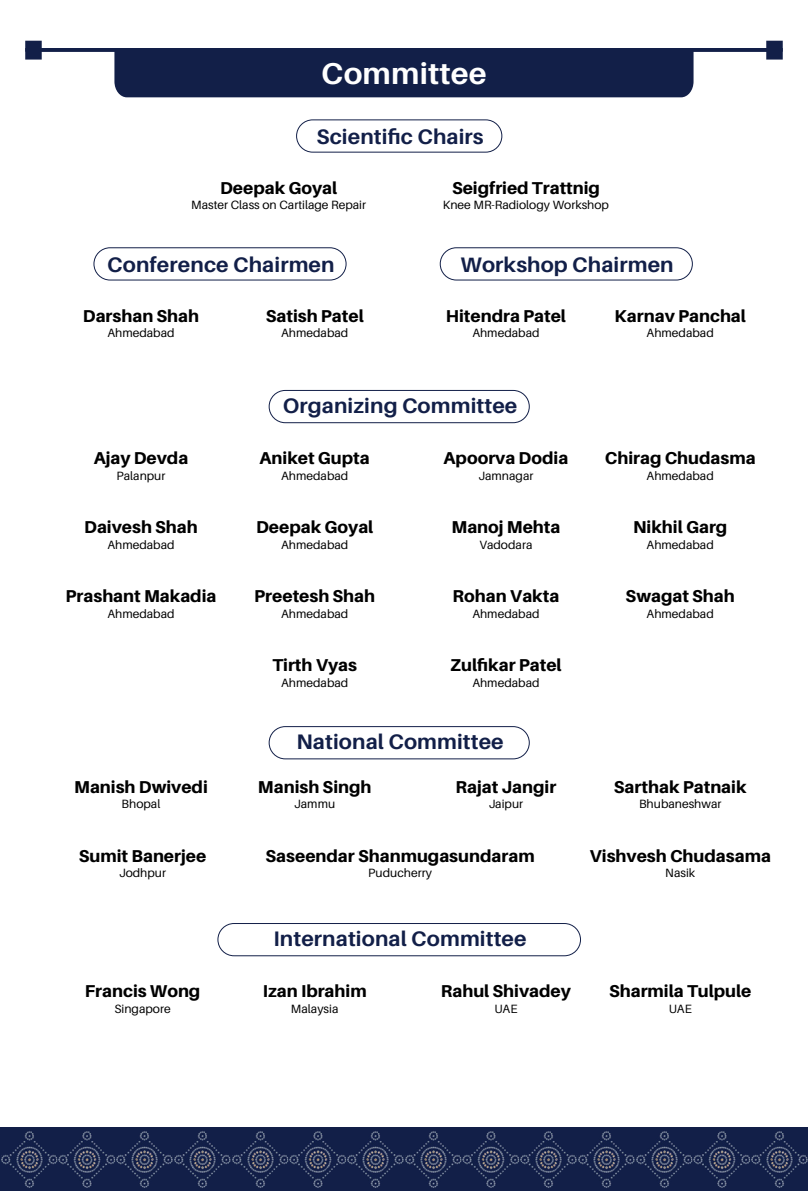
<style>
.page{position:relative;width:808px;height:1191px;background:#fff}
.page>*{position:absolute;margin:0;border:0;box-sizing:border-box;transform-origin:0 0}
.t1{font:700 30px "Aileron";letter-spacing:.005em;color:#fff}
.t2{font:700 21px "Aileron";letter-spacing:.005em;color:#121f48}
.t3{font:800 17.1px "Aileron";color:#000}
.t4{font:12px "Aileron";color:#000}
</style>
<div class="page">
<svg style="left:25px;top:41px;width:758px;height:56px"></svg>
<div style="left:0;top:1127px;width:808px;height:64px;background:#121f48"></div>
<img style="left:1px;top:1131px;width:807px;height:57px">
<div style="left:296px;top:119px;width:206px;height:33px;border:1px solid #121f48;border-radius:16px"></div>
<div style="left:269px;top:390px;width:261px;height:33px;border:1px solid #121f48;border-radius:16px"></div>
<div style="left:269px;top:726px;width:261px;height:33px;border:1px solid #121f48;border-radius:16px"></div>
<div style="left:218px;top:923px;width:363px;height:33px;border:1px solid #121f48;border-radius:16px"></div>
<div style="left:94px;top:247px;width:252px;height:33px;border:1px solid #121f48;border-radius:16px"></div>
<div style="left:440px;top:247px;width:253px;height:33px;border:1px solid #121f48;border-radius:16px"></div>
<h1 class="t1" style="left:321px;top:57px;width:167px">Committee</h1>
<p class="t2" style="left:316px;top:125px;width:169px">Scientific Chairs</p>
<p class="t3" style="left:220px;top:178px;width:119px">Deepak Goyal</p>
<p class="t4" style="left:191px;top:199px;width:176px">Master Class on Cartilage Repair</p>
<p class="t3" style="left:452px;top:178px;width:150px">Seigfried Trattnig</p>
<p class="t4" style="left:443px;top:199px;width:168px">Knee MR-Radiology Workshop</p>
<p class="t2" style="left:107px;top:252px;width:229px">Conference Chairmen</p>
<p class="t2" style="left:461px;top:252px;width:215px">Workshop Chairmen</p>
<p class="t3" style="left:83px;top:306px;width:118px">Darshan Shah</p>
<p class="t4" style="left:107px;top:326px;width:69px">Ahmedabad</p>
<p class="t3" style="left:266px;top:306px;width:99px">Satish Patel</p>
<p class="t4" style="left:281px;top:326px;width:69px">Ahmedabad</p>
<p class="t3" style="left:446px;top:306px;width:122px">Hitendra Patel</p>
<p class="t4" style="left:472px;top:326px;width:69px">Ahmedabad</p>
<p class="t3" style="left:614px;top:306px;width:133px">Karnav Panchal</p>
<p class="t4" style="left:647px;top:326px;width:69px">Ahmedabad</p>
<p class="t2" style="left:283px;top:394px;width:236px">Organizing Committee</p>
<p class="t3" style="left:94px;top:448px;width:96px">Ajay Devda</p>
<p class="t4" style="left:117px;top:469px;width:50px">Palanpur</p>
<p class="t3" style="left:260px;top:448px;width:112px">Aniket Gupta</p>
<p class="t4" style="left:281px;top:469px;width:69px">Ahmedabad</p>
<p class="t3" style="left:444px;top:448px;width:126px">Apoorva Dodia</p>
<p class="t4" style="left:478px;top:469px;width:56px">Jamnagar</p>
<p class="t3" style="left:605px;top:448px;width:152px">Chirag Chudasma</p>
<p class="t4" style="left:647px;top:469px;width:69px">Ahmedabad</p>
<p class="t3" style="left:84px;top:517px;width:115px">Daivesh Shah</p>
<p class="t4" style="left:107px;top:538px;width:69px">Ahmedabad</p>
<p class="t3" style="left:256px;top:517px;width:119px">Deepak Goyal</p>
<p class="t4" style="left:281px;top:538px;width:69px">Ahmedabad</p>
<p class="t3" style="left:451px;top:517px;width:110px">Manoj Mehta</p>
<p class="t4" style="left:479px;top:538px;width:54px">Vadodara</p>
<p class="t3" style="left:633px;top:517px;width:96px">Nikhil Garg</p>
<p class="t4" style="left:647px;top:538px;width:69px">Ahmedabad</p>
<p class="t3" style="left:66px;top:586px;width:152px">Prashant Makadia</p>
<p class="t4" style="left:107px;top:607px;width:69px">Ahmedabad</p>
<p class="t3" style="left:254px;top:586px;width:122px">Preetesh Shah</p>
<p class="t4" style="left:281px;top:607px;width:69px">Ahmedabad</p>
<p class="t3" style="left:453px;top:586px;width:108px">Rohan Vakta</p>
<p class="t4" style="left:472px;top:607px;width:69px">Ahmedabad</p>
<p class="t3" style="left:626px;top:586px;width:111px">Swagat Shah</p>
<p class="t4" style="left:647px;top:607px;width:69px">Ahmedabad</p>
<p class="t3" style="left:272px;top:655px;width:86px">Tirth Vyas</p>
<p class="t4" style="left:281px;top:676px;width:69px">Ahmedabad</p>
<p class="t3" style="left:450px;top:655px;width:113px">Zulfikar Patel</p>
<p class="t4" style="left:472px;top:676px;width:69px">Ahmedabad</p>
<p class="t2" style="left:296px;top:730px;width:209px">National Committee</p>
<p class="t3" style="left:74px;top:777px;width:135px">Manish Dwivedi</p>
<p class="t4" style="left:122px;top:797px;width:40px">Bhopal</p>
<p class="t3" style="left:258px;top:777px;width:115px">Manish Singh</p>
<p class="t4" style="left:294px;top:797px;width:42px">Jammu</p>
<p class="t3" style="left:456px;top:777px;width:102px">Rajat Jangir</p>
<p class="t4" style="left:489px;top:797px;width:36px">Jaipur</p>
<p class="t3" style="left:614px;top:777px;width:134px">Sarthak Patnaik</p>
<p class="t4" style="left:639px;top:797px;width:84px">Bhubaneshwar</p>
<p class="t3" style="left:79px;top:846px;width:129px">Sumit Banerjee</p>
<p class="t4" style="left:119px;top:866px;width:48px">Jodhpur</p>
<p class="t3" style="left:266px;top:846px;width:271px">Saseendar Shanmugasundaram</p>
<p class="t4" style="left:368px;top:866px;width:65px">Puducherry</p>
<p class="t3" style="left:589px;top:846px;width:183px">Vishvesh Chudasama</p>
<p class="t4" style="left:665px;top:866px;width:31px">Nasik</p>
<p class="t2" style="left:273px;top:926px;width:255px">International Committee</p>
<p class="t3" style="left:85px;top:981px;width:117px">Francis Wong</p>
<p class="t4" style="left:114px;top:1002px;width:58px">Singapore</p>
<p class="t3" style="left:263px;top:981px;width:105px">Izan Ibrahim</p>
<p class="t4" style="left:291px;top:1002px;width:49px">Malaysia</p>
<p class="t3" style="left:441px;top:981px;width:132px">Rahul Shivadey</p>
<p class="t4" style="left:494px;top:1002px;width:25px">UAE</p>
<p class="t3" style="left:609px;top:981px;width:144px">Sharmila Tulpule</p>
<p class="t4" style="left:669px;top:1002px;width:25px">UAE</p>
</div>
